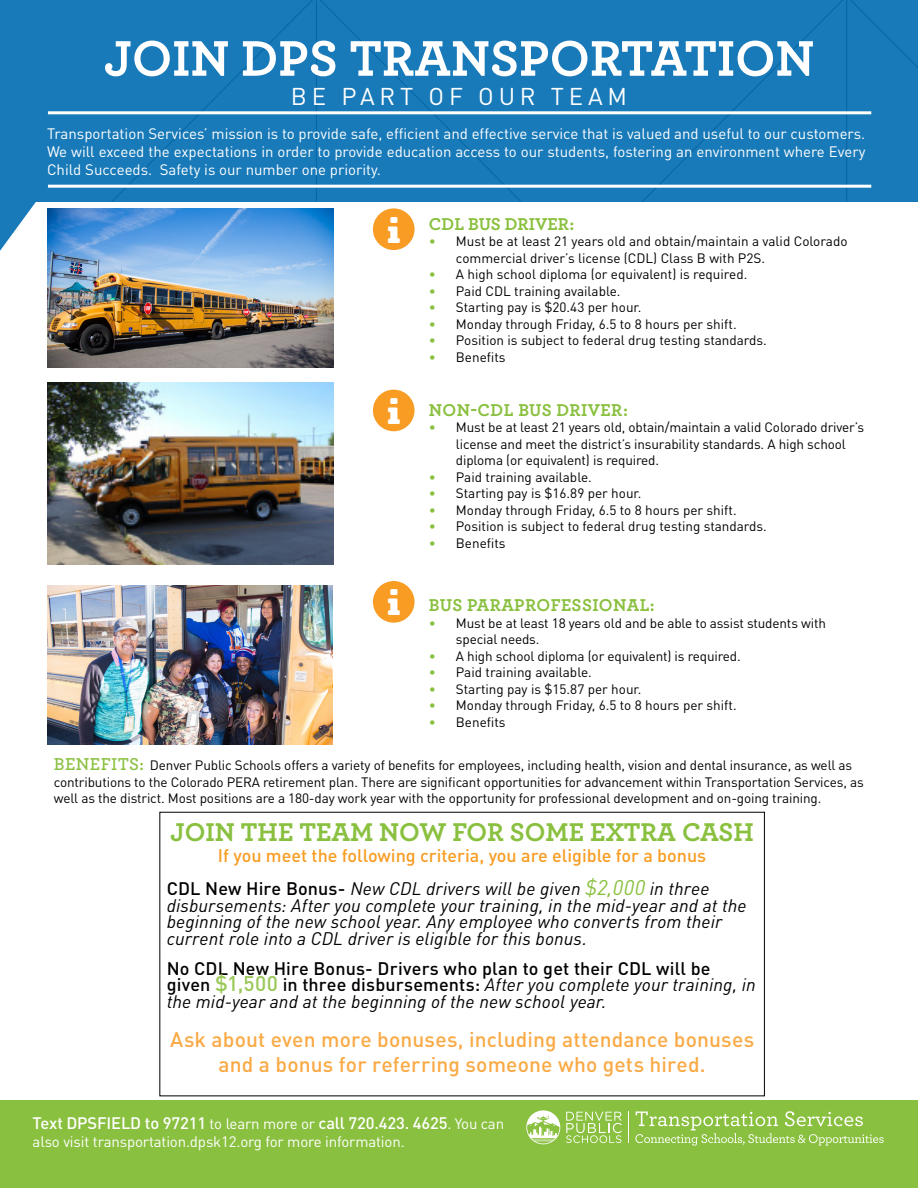
<style>
.page{position:relative;width:918px;height:1188px;background:#fff}
.page>*{position:absolute;margin:0;border:0;box-sizing:border-box;transform-origin:0 0}
.t1{font:700 52.5px "Archer Pro";color:#fff}
.t2{font:700 27px "Archer Pro";color:#8ac03f}
.t3{font:24px "DIN Pro";letter-spacing:.2em;color:#fff}
.Body_Copy{font:500 21px/25.2px "DIN Pro";letter-spacing:.005em;color:#faaa46;text-align:center}
.Body_Copy-2{font:italic 18px/16.5px "DIN";letter-spacing:.005em;color:#000}
.t4{font:500 18px "DIN Pro";color:#f89d23}
.t5{font:700 18px "Archer Pro";letter-spacing:.02em;color:#8ac03f}
.t6{font:700 18px "Archer Pro";color:#8ac03f}
.t7{font:500 16.5px "DIN Pro";letter-spacing:-.01em;color:#fff}
.t8{font:15px/18px "DIN Pro";letter-spacing:-.01em;color:#fff;text-align:justify}
.t9{font:13.5px/16.5px "DIN Pro";letter-spacing:-.01em;color:#000}
.s1{color:#8ac03f}
.s2{font-family:"Archer Pro";font-weight:600;font-size:18px;color:#8ac03f}
.s3{font-family:"DIN Pro";font-weight:500;font-style:normal;color:#040101}
.s4{font-size:21px;color:#8ac03f}
.s5{font-family:"DIN Pro";font-weight:500;font-style:normal;font-size:21px;color:#9ac858}
.s6{font-weight:400;font-size:15px}
</style>
<div class="page">
<div style="left:317px;top:0;width:529px;height:202px;background:#197ab9"></div>
<div style="left:846px;top:0;width:72px;height:202px;background:#197ab9"></div>
<div style="left:0;top:0;width:317px;height:202px;background:#197ab9"></div>
<hr style="left:48px;top:111px;width:823px;height:3px;background:#fff">
<hr style="left:48px;top:185px;width:823px;height:3px;background:#fff">
<div style="left:0;top:1101px;width:918px;height:87px;background:#8ac03f"></div>
<img style="left:47px;top:208px;width:286px;height:159px">
<img style="left:47px;top:585px;width:286px;height:160px">
<div style="left:373px;top:208px;width:42px;height:42px;background:#f89c24;border-radius:50%"></div>
<div style="left:373px;top:390px;width:42px;height:41px;background:#f89c24;border-radius:50%"></div>
<div style="left:373px;top:581px;width:42px;height:42px;background:#f89c24;border-radius:50%"></div>
<svg style="left:0;top:202px;width:36px;height:49px"></svg>
<svg style="left:635px;top:1111px;width:249px;height:35px"></svg>
<hr style="left:628px;top:1112px;width:1px;height:31px;background:#fff">
<svg style="left:566px;top:1112px;width:56px;height:31px"></svg>
<svg style="left:526px;top:1110px;width:34px;height:34px"></svg>
<img style="left:47px;top:383px;width:286px;height:181px">
<p class="t1" style="left:104px;top:17px;width:712px">JOIN DPS TRANSPORTATION</p>
<p class="t3" style="left:291px;top:80px;width:338px">BE PART OF OUR TEAM</p>
<p class="t8" style="left:47px;top:124px;width:820px">Transportation Services’ mission is to provide safe, efficient and effective service that is valued and useful to our customers.<br>We will exceed the expectations in order to provide education access to our students, fostering an environment where Every Child Succeeds. Safety is our number one priority.</p>
<p class="t6" style="left:429px;top:209px;width:147px">CDL BUS DRIVER:</p>
<p class="t9" style="left:456px;top:232px;width:393px;text-indent:-27px"><span class="s1">•</span> Must be at least 21 years old and obtain/maintain a valid Colorado commercial driver’s license (CDL) Class B with P2S.</p>
<p class="t9" style="left:429px;top:265px;width:320px"><span class="s1">•</span> A high school diploma (or equivalent) is required.</p>
<p class="t9" style="left:429px;top:282px;width:193px"><span class="s1">•</span> Paid CDL training available.</p>
<p class="t9" style="left:429px;top:298px;width:214px"><span class="s1">•</span> Starting pay is $20.43 per hour.</p>
<p class="t9" style="left:429px;top:315px;width:309px"><span class="s1">•</span> Monday through Friday, 6.5 to 8 hours per shift.</p>
<p class="t9" style="left:429px;top:331px;width:339px"><span class="s1">•</span> Position is subject to federal drug testing standards.</p>
<p class="t9" style="left:429px;top:348px;width:78px"><span class="s1">•</span> Benefits</p>
<p class="t5" style="left:429px;top:395px;width:201px">NON-CDL BUS DRIVER:</p>
<p class="t9" style="left:456px;top:418px;width:410px;text-indent:-27px"><span class="s1">•</span> Must be at least 21 years old, obtain/maintain a valid Colorado driver’s license and meet the district’s insurability standards. A high school diploma (or equivalent) is required.</p>
<p class="t9" style="left:429px;top:468px;width:164px"><span class="s1">•</span> Paid training available.</p>
<p class="t9" style="left:429px;top:484px;width:214px"><span class="s1">•</span> Starting pay is $16.89 per hour.</p>
<p class="t9" style="left:429px;top:501px;width:309px"><span class="s1">•</span> Monday through Friday, 6.5 to 8 hours per shift.</p>
<p class="t9" style="left:429px;top:517px;width:339px"><span class="s1">•</span> Position is subject to federal drug testing standards.</p>
<p class="t9" style="left:429px;top:534px;width:78px"><span class="s1">•</span> Benefits</p>
<p class="t5" style="left:429px;top:591px;width:228px">BUS PARAPROFESSIONAL:</p>
<p class="t9" style="left:456px;top:614px;width:372px;text-indent:-27px"><span class="s1">•</span> Must be at least 18 years old and be able to assist students with special needs.</p>
<p class="t9" style="left:429px;top:647px;width:313px"><span class="s1">•</span> A high school diploma (or equivalent) is required.</p>
<p class="t9" style="left:429px;top:664px;width:164px"><span class="s1">•</span> Paid training available.</p>
<p class="t9" style="left:429px;top:680px;width:214px"><span class="s1">•</span> Starting pay is $15.87 per hour.</p>
<p class="t9" style="left:429px;top:697px;width:309px"><span class="s1">•</span> Monday through Friday, 6.5 to 8 hours per shift.</p>
<p class="t9" style="left:429px;top:713px;width:78px"><span class="s1">•</span> Benefits</p>
<p class="t9" style="left:54px;top:757px;width:811px"><span class="s2">BENEFITS:</span> Denver Public Schools offers a variety of benefits for employees, including health, vision and dental insurance, as well as contributions to the Colorado PERA retirement plan. There are significant opportunities for advancement within Transportation Services, as well as the district. Most positions are a 180-day work year with the opportunity for professional development and on-going training.</p>
<p class="t2" style="left:170px;top:810px;width:585px">JOIN THE TEAM NOW FOR SOME EXTRA CASH</p>
<p class="t4" style="left:218px;top:844px;width:490px">If you meet the following criteria, you are eligible for a bonus</p>
<p class="Body_Copy-2" style="left:167px;top:880px;width:581px"><span class="s3">CDL New Hire Bonus-</span> New CDL drivers will be given <span class="s4">$2,000</span> in three disbursements: After you complete your training, in the mid-year and at the beginning of the new school year. Any employee who converts from their current role into a CDL driver is eligible for this bonus.</p>
<p class="Body_Copy-2" style="left:167px;top:960px;width:591px"><span class="s3">No CDL New Hire Bonus- Drivers who plan to get their CDL will be given</span> <span class="s5">$1,500</span> <span class="s3">in three disbursements:</span> After you complete your training, in the mid-year and at the beginning of the new school year.</p>
<p class="Body_Copy" style="left:170px;top:1026px;width:586px">Ask about even more bonuses, including attendance bonuses and a bonus for referring someone who gets hired.</p>
<p class="t7" style="left:33px;top:1111px;width:473px">Text DPSFIELD to 97211 <span class="s6">to learn more or</span> call 720.423. 4625<span class="s6">. You can</span></p>
<p class="t8" style="left:33px;top:1131px;width:374px">also visit transportation.dpsk12.org for more information.</p>
</div>
